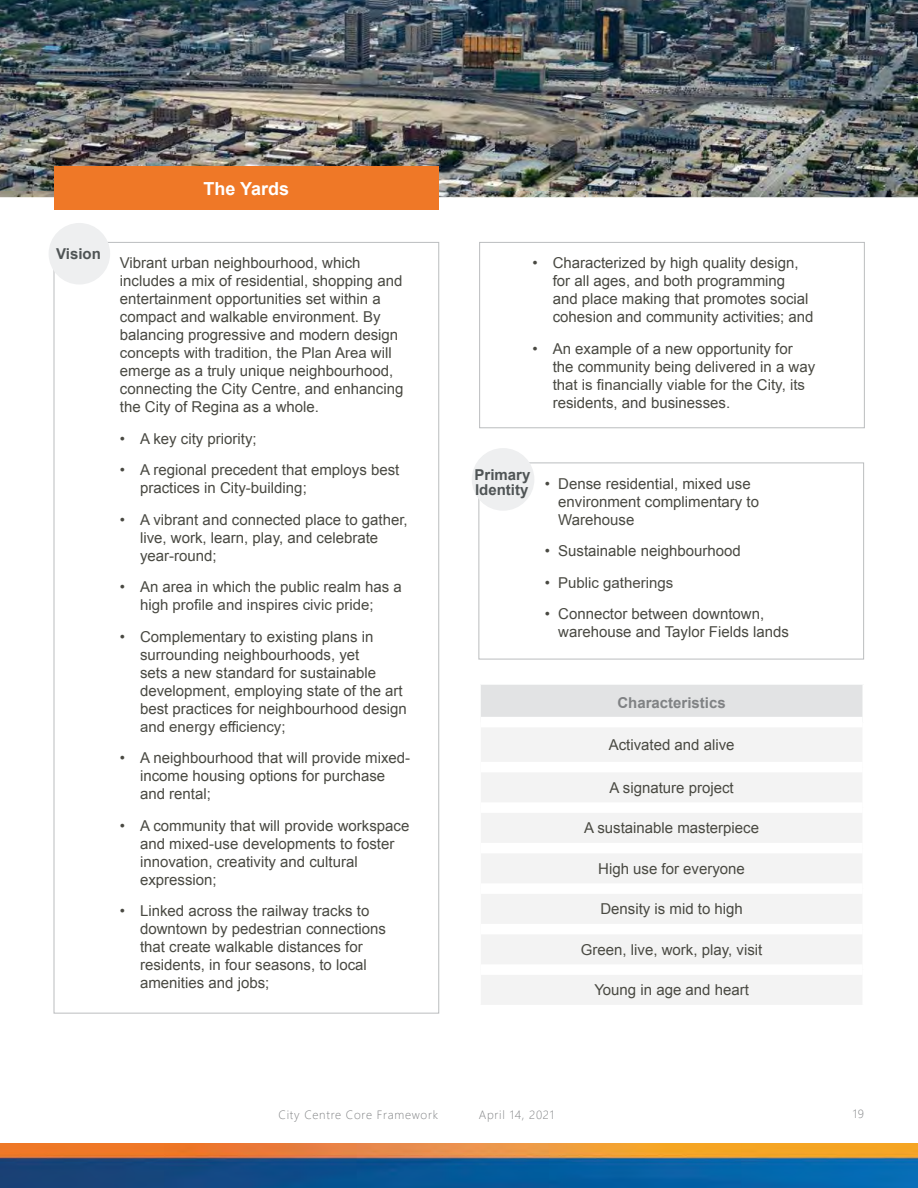
<style>
.page{position:relative;width:918px;height:1188px;background:#fff}
.page>*{position:absolute;margin:0;border:0;box-sizing:border-box;transform-origin:0 0}
.t1{font:700 18px "Arial";color:#fff}
.t2{font:15px/18px "Arial";color:#494942}
.t3{font:700 15px/15px "Arial";color:#4f5455}
.t4{font:700 15px "Arial";color:#808284}
.t5{font:300 12px "Segoe UI";letter-spacing:.06em;color:#808284}
</style>
<div class="page">
<img style="left:0;top:1143px;width:918px;height:45px">
<img style="left:0;top:0;width:918px;height:198px">
<div style="left:480px;top:684px;width:383px;height:38px;background:#e2e3e4"></div>
<div style="left:481px;top:728px;width:381px;height:277px;background:#f3f3f3"></div>
<hr style="left:479px;top:683px;width:385px;height:2px;background:#fff">
<hr style="left:479px;top:685px;width:2px;height:37px;background:#fff">
<hr style="left:862px;top:685px;width:2px;height:37px;background:#fff">
<div style="left:481px;top:762px;width:381px;height:10px;background:#fff"></div>
<div style="left:481px;top:802px;width:381px;height:11px;background:#fff"></div>
<div style="left:481px;top:843px;width:381px;height:10px;background:#fff"></div>
<div style="left:481px;top:883px;width:381px;height:11px;background:#fff"></div>
<div style="left:481px;top:924px;width:381px;height:10px;background:#fff"></div>
<div style="left:481px;top:964px;width:381px;height:11px;background:#fff"></div>
<div style="left:481px;top:717px;width:381px;height:10px;background:#fff"></div>
<div style="left:49px;top:223px;width:61px;height:62px;background:#eeeff0;border-radius:50%"></div>
<div style="left:54px;top:167px;width:385px;height:43px;background:#ef7827"></div>
<div style="left:478px;top:463px;width:386px;height:196px;border:1px solid #bbbdbf"></div>
<div style="left:472px;top:448px;width:62px;height:63px;background:#eeeff0;border-radius:50%"></div>
<div style="left:479px;top:242px;width:386px;height:186px;border:1px solid #bbbdbf"></div>
<p class="t1" style="left:204px;top:182px;width:87px">The Yards</p>
<p class="t3" style="left:56px;top:248px;width:46px">Vision</p>
<p class="t2" style="left:120px;top:256px;width:285px">Vibrant urban neighbourhood, which includes a mix of residential, shopping and entertainment opportunities set within a compact and walkable environment. By balancing progressive and modern design concepts with tradition, the Plan Area will emerge as a truly unique neighbourhood, connecting the City Centre, and enhancing the City of Regina as a whole.</p>
<p class="t2" style="left:120px;top:424px;width:281px;line-height:31.5px">ï A key city priority;<br>ï A regional precedent that employs best</p>
<p class="t2" style="left:120px;top:474px;width:289px;line-height:31.5px;text-indent:20px">practices in City-building;<br>ï A vibrant and connected place to gather,</p>
<p class="t2" style="left:140px;top:530px;width:240px">live, work, learn, play, and celebrate year-round;</p>
<p class="t2" style="left:120px;top:580px;width:284px;text-align:center">ï An area in which the public realm has a high profile and inspires civic pride;</p>
<p class="t2" style="left:140px;top:629px;width:268px;text-indent:-20px">ï Complementary to existing plans in surrounding neighbourhoods, yet<br>sets a new standard for sustainable development, employing state of the art best practices for neighbourhood design and energy efficiency;</p>
<p class="t2" style="left:140px;top:751px;width:272px;text-indent:-20px">ï A neighbourhood that will provide mixed&shy;income housing options for purchase and rental;</p>
<p class="t2" style="left:140px;top:818px;width:271px;text-indent:-20px">ï A community that will provide workspace and mixed-use developments to foster innovation, creativity and cultural expression;</p>
<p class="t2" style="left:140px;top:904px;width:247px;text-indent:-20px">ï Linked across the railway tracks to downtown by pedestrian connections that create walkable distances for residents, in four seasons, to local amenities and jobs;</p>
<p class="t2" style="left:553px;top:255px;width:262px;text-indent:-20px">ï Characterized by high quality design, for all ages, and both programming and place making that promotes social cohesion and community activities; and</p>
<p class="t2" style="left:553px;top:341px;width:264px;text-indent:-20px">ï An example of a new opportunity for the community being delivered in a way that is financially viable for the City, its residents, and businesses.</p>
<p class="t3" style="left:475px;top:469px;width:57px">Primary<br>Identity</p>
<p class="t2" style="left:558px;top:476px;width:202px;text-indent:-14px">ï Dense residential, mixed use environment complimentary to<br>Warehouse</p>
<p class="t2" style="left:545px;top:537px;width:221px;line-height:31.5px">ï Sustainable neighbourhood<br>ï Public gatherings<br>ï Connector between downtown,</p>
<p class="t2" style="left:558px;top:625px;width:232px">warehouse and Taylor Fields lands</p>
<p class="t4" style="left:617px;top:698px;width:110px">Characteristics</p>
<p class="t2" style="left:609px;top:737px;width:127px">Activated and alive</p>
<p class="t2" style="left:610px;top:780px;width:126px">A signature project</p>
<p class="t2" style="left:584px;top:820px;width:177px">A sustainable masterpiece</p>
<p class="t2" style="left:598px;top:861px;width:148px">High use for everyone</p>
<p class="t2" style="left:600px;top:901px;width:144px">Density is mid to high</p>
<p class="t2" style="left:581px;top:942px;width:183px">Green, live, work, play, visit</p>
<p class="t2" style="left:594px;top:982px;width:156px">Young in age and heart</p>
<p class="t5" style="left:279px;top:1110px;width:161px">City Centre Core Framework</p>
<p class="t5" style="left:479px;top:1110px;width:77px">April 14, 2021</p>
<p class="t5" style="left:853px;top:1107px;width:13px">19</p>
</div>
